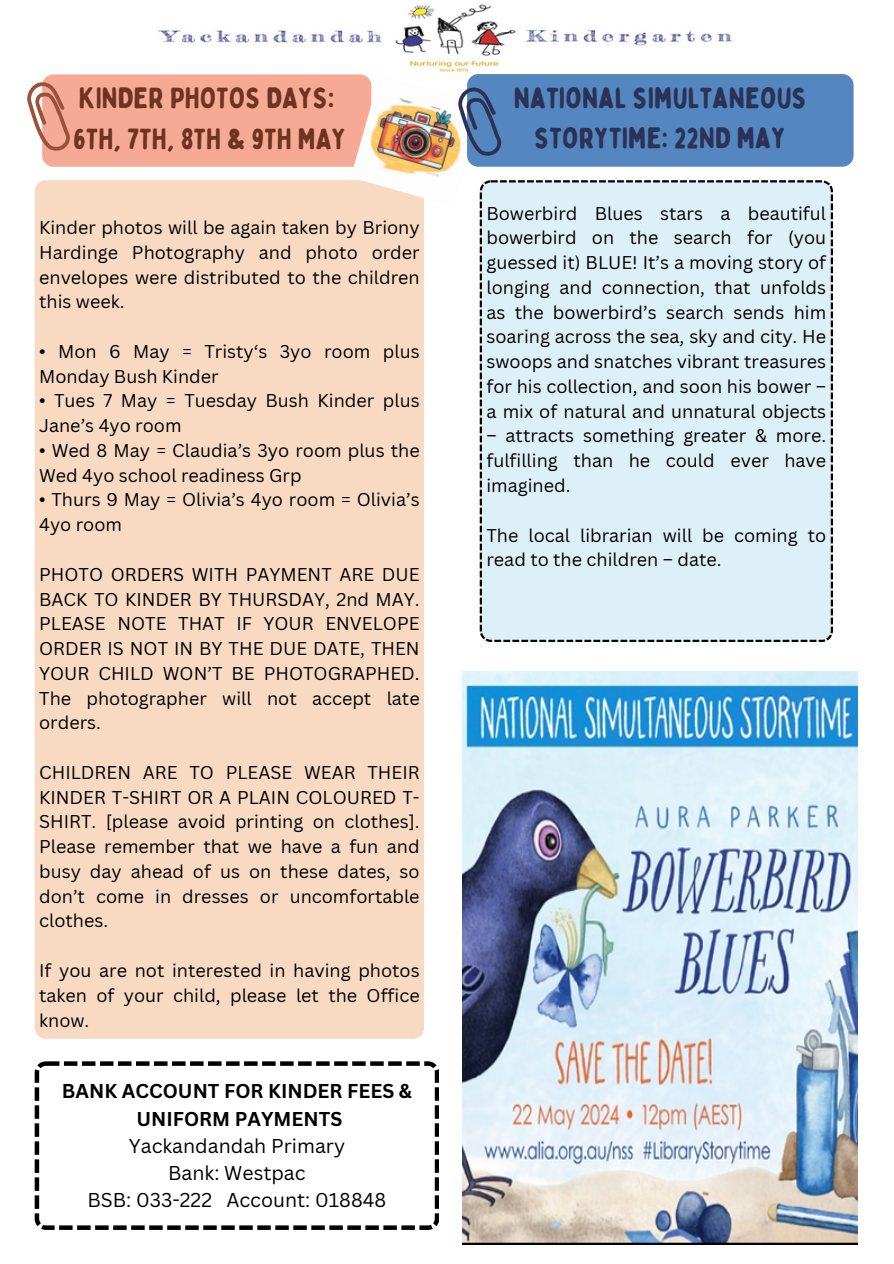
<style>
.page{position:relative;width:894px;height:1264px;background:#fff}
.page>*{position:absolute;margin:0;border:0;box-sizing:border-box;transform-origin:0 0}
.t1{font:29.25px/40.5px "Bobby Jones Soft";color:#2b3255;text-align:center}
.t2{font:29.25px/40.5px "Bobby Jones Soft";color:#6e3420}
.t3{font:19.5px "Canva Sans";color:#000}
.t4{font:700 19.5px "Canva Sans";color:#000}
.t5{font:18px/24.8px "Canva Sans";color:#000;text-align:justify}
</style>
<div class="page">
<img style="left:158px;top:4px;width:575px;height:69px">
<div style="left:35px;top:180px;width:389px;height:858px;background:#f8dac3;border-radius:11px"></div>
<div style="left:42px;top:74px;width:329px;height:93px;background:#f6aa96;border-radius:11px"></div>
<img style="left:350px;top:74px;width:125px;height:124px">
<div style="left:467px;top:74px;width:386px;height:93px;background:#5486c0;border-radius:11px"></div>
<div style="left:479px;top:180px;width:353px;height:461px;background:#ddeff7"></div>
<img style="left:462px;top:671px;width:395px;height:573px">
<svg style="left:35px;top:1061px;width:404px;height:168px"></svg>
<svg style="left:27px;top:82px;width:43px;height:69px"></svg>
<svg style="left:458px;top:88px;width:43px;height:68px"></svg>
<p class="t2" style="left:73px;top:78px;width:274px">KINDER PHOTOS DAYS:<br>6TH, 7TH, 8TH &amp; 9TH MAY</p>
<p class="t1" style="left:513px;top:78px;width:294px">NATIONAL SIMULTANEOUS<br>STORYTIME: 22ND MAY</p>
<h2 class="t5" style="left:39px;top:215px;width:382px">Kinder photos will be again taken by Briony Hardinge Photography and photo order envelopes were distributed to the children this week.</h2>
<h1 class="t5" style="left:39px;top:338px;width:382px">• Mon 6 May = Tristy‘s 3yo room plus<br>Monday Bush Kinder</h1>
<p class="t5" style="left:39px;top:388px;width:382px">• Tues 7 May = Tuesday Bush Kinder plus<br>Jane’s 4yo room</p>
<p class="t5" style="left:39px;top:437px;width:382px">• Wed 8 May = Claudia’s 3yo room plus the<br>Wed 4yo school readiness Grp</p>
<p class="t5" style="left:39px;top:487px;width:382px">• Thurs 9 May = Olivia’s 4yo room = Olivia’s<br>4yo room</p>
<p class="t5" style="left:39px;top:561px;width:382px">PHOTO ORDERS WITH PAYMENT ARE DUE BACK TO KINDER BY THURSDAY, 2nd MAY.<br>PLEASE NOTE THAT IF YOUR ENVELOPE ORDER IS NOT IN BY THE DUE DATE, THEN YOUR CHILD WON’T BE PHOTOGRAPHED.<br>The photographer will not accept late orders.</p>
<p class="t5" style="left:39px;top:759px;width:382px">CHILDREN ARE TO PLEASE WEAR THEIR KINDER T-SHIRT OR A PLAIN COLOURED T-SHIRT. [please avoid printing on clothes].<br>Please remember that we have a fun and busy day ahead of us on these dates, so don’t come in dresses or uncomfortable clothes.</p>
<p class="t5" style="left:39px;top:957px;width:382px">If you are not interested in having photos taken of your child, please let the Office know.</p>
<p class="t4" style="left:62px;top:1077px;width:351px">BANK ACCOUNT FOR KINDER FEES &amp;</p>
<p class="t4" style="left:136px;top:1104px;width:207px">UNIFORM PAYMENTS</p>
<p class="t3" style="left:129px;top:1131px;width:218px">Yackandandah Primary</p>
<p class="t3" style="left:168px;top:1158px;width:139px">Bank: Westpac</p>
<p class="t3" style="left:87px;top:1185px;width:300px">BSB: 033-222 Account: 018848</p>
<p class="t5" style="left:486px;top:200px;width:341px">Bowerbird Blues stars a beautiful bowerbird on the search for (you guessed it) BLUE! It’s a moving story of longing and connection, that unfolds as the bowerbird’s search sends him soaring across the sea, sky and city. He swoops and snatches vibrant treasures for his collection, and soon his bower – a mix of natural and unnatural objects</p>
<p class="t5" style="left:486px;top:423px;width:341px">– attracts something greater &amp; more. fulfilling than he could ever have imagined.</p>
<p class="t5" style="left:486px;top:522px;width:341px">The local librarian will be coming to read to the children – date.</p>
</div>
